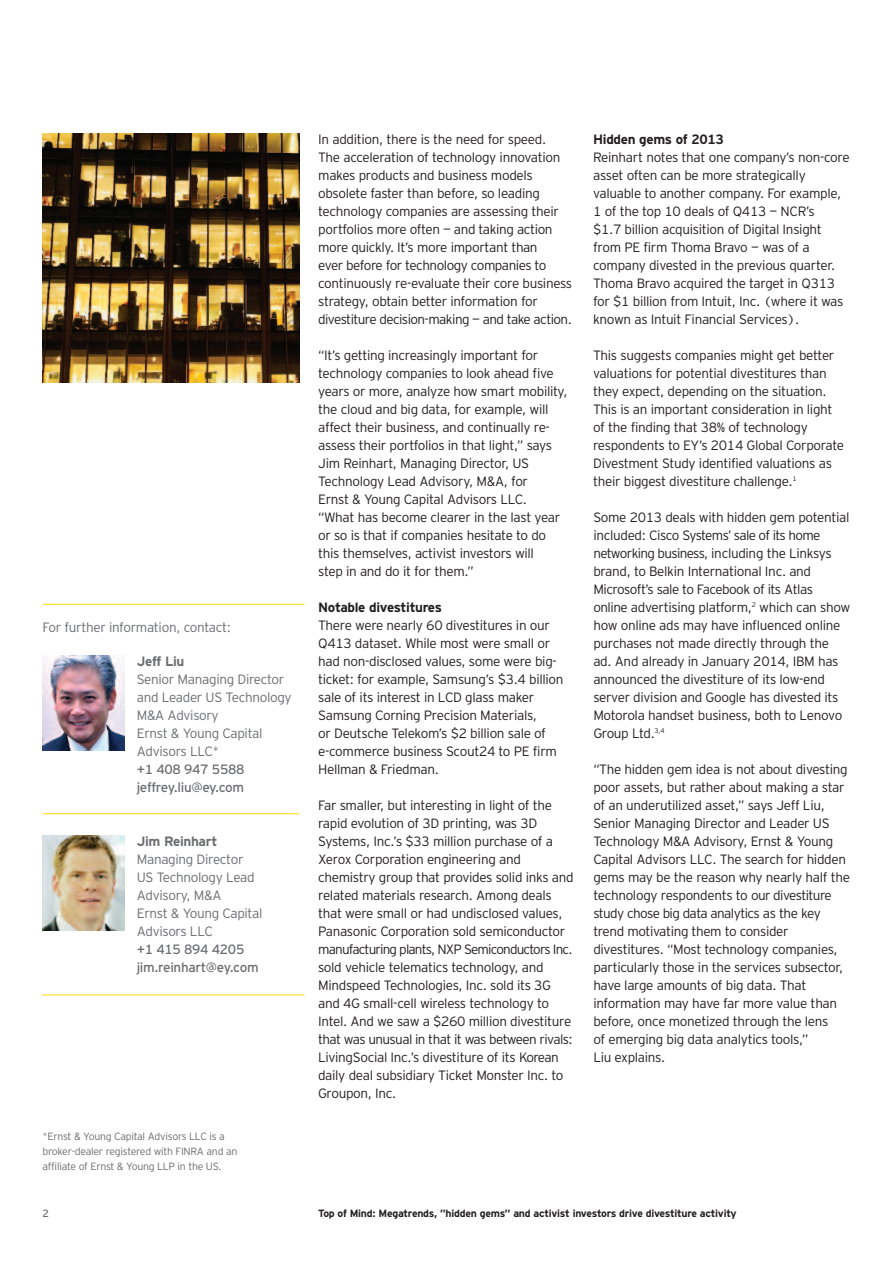
<style>
.page{position:relative;width:893px;height:1263px;background:#fff}
.page>*{position:absolute;margin:0;border:0;box-sizing:border-box;transform-origin:0 0}
.t1{font:300 13.5px/18px "EY Interstate";letter-spacing:-.025em;color:#231f20}
.t2{font:300 13.5px/18px "EY Interstate";letter-spacing:-.025em;color:#6c6d70}
.t3{font:13.5px/18px "EY Interstate";letter-spacing:-.025em;color:#6c6d70}
.t4{font:700 13.5px "EY Interstate";letter-spacing:-.025em;color:#231f20}
.t5{font:700 13.5px "EY Interstate";letter-spacing:-.025em;color:#6c6d70}
.t6{font:300 10.5px/15px "EY Interstate";letter-spacing:-.025em;color:#6c6d70}
.t7{font:700 10.5px "EY Interstate";letter-spacing:-.025em;color:#231f20}
.t8{font:10.5px "EY Interstate";color:#6c6d70}
</style>
<div class="page">
<hr style="left:43px;top:813px;width:256px;height:1px;background:#ffd801">
<img style="left:43px;top:655px;width:82px;height:95px">
<img style="left:43px;top:836px;width:82px;height:95px">
<hr style="left:43px;top:604px;width:261px;height:1px;background:#ffd801">
<hr style="left:43px;top:994px;width:261px;height:1px;background:#ffd801">
<img style="left:43px;top:133px;width:256px;height:250px">
<p class="t2" style="left:43px;top:620px;width:190px">For further information, contact:</p>
<p class="t5" style="left:137px;top:657px;width:49px">Jeff Liu</p>
<p class="t2" style="left:137px;top:672px;width:157px">Senior Managing Director and Leader US Technology<br>M&amp;A Advisory<br>Ernst &amp; Young Capital<br>Advisors LLC*</p>
<p class="t3" style="left:137px;top:762px;width:109px">+1 408 947 5588 jeffrey.liu@ey.com</p>
<p class="t5" style="left:137px;top:837px;width:82px">Jim Reinhart</p>
<p class="t2" style="left:137px;top:852px;width:127px">Managing Director<br>US Technology Lead<br>Advisory, M&amp;A<br>Ernst &amp; Young Capital<br>Advisors LLC</p>
<p class="t3" style="left:137px;top:942px;width:124px">+1 415 894 4205 jim.reinhart@ey.com</p>
<p class="t6" style="left:42px;top:1129px;width:196px">*Ernst &amp; Young Capital Advisors LLC is a broker-dealer registered with FINRA and an affiliate of Ernst &amp; Young LLP in the US.</p>
<p class="t1" style="left:318px;top:132px;width:256px">In addition, there is the need for speed.<br>The acceleration of technology innovation makes products and business models obsolete faster than before, so leading technology companies are assessing their portfolios more often — and taking action more quickly. It’s more important than<br>ever before for technology companies to continuously re-evaluate their core business strategy, obtain better information for divestiture decision-making — and take action.</p>
<p class="t1" style="left:318px;top:348px;width:251px">“It’s getting increasingly important for technology companies to look ahead five years or more, analyze how smart mobility, the cloud and big data, for example, will affect their business, and continually re&shy;assess their portfolios in that light,” says Jim Reinhart, Managing Director, US Technology Lead Advisory, M&amp;A, for<br>Ernst &amp; Young Capital Advisors LLC.<br>“What has become clearer in the last year or so is that if companies hesitate to do this themselves, activist investors will<br>step in and do it for them.”</p>
<p class="t4" style="left:318px;top:603px;width:125px">Notable divestitures</p>
<p class="t1" style="left:318px;top:618px;width:247px">There were nearly 60 divestitures in our Q413 dataset. While most were small or had non-disclosed values, some were big&shy;ticket: for example, Samsung’s $3.4 billion sale of its interest in LCD glass maker Samsung Corning Precision Materials,<br>or Deutsche Telekom’s $2 billion sale of e-commerce business Scout24 to PE firm Hellman &amp; Friedman.</p>
<p class="t1" style="left:318px;top:798px;width:257px">Far smaller, but interesting in light of the rapid evolution of 3D printing, was 3D Systems, Inc.’s $33 million purchase of a Xerox Corporation engineering and chemistry group that provides solid inks and related materials research. Among deals that were small or had undisclosed values, Panasonic Corporation sold semiconductor manufacturing plants, NXP Semiconductors Inc. sold vehicle telematics technology, and Mindspeed Technologies, Inc. sold its 3G and 4G small-cell wireless technology to Intel. And we saw a $260 million divestiture that was unusual in that it was between rivals:<br>LivingSocial Inc.’s divestiture of its Korean daily deal subsidiary Ticket Monster Inc. to Groupon, Inc.</p>
<p class="t4" style="left:593px;top:135px;width:132px">Hidden gems of 2013</p>
<p class="t1" style="left:593px;top:150px;width:258px">Reinhart notes that one company’s non-core asset often can be more strategically valuable to another company. For example, 1 of the top 10 deals of Q413 — NCR’s<br>$1.7 billion acquisition of Digital Insight from PE firm Thoma Bravo — was of a company divested in the previous quarter.<br>Thoma Bravo acquired the target in Q313 for $1 billion from Intuit, Inc. (where it was known as Intuit Financial Services).</p>
<p class="t1" style="left:593px;top:348px;width:253px">This suggests companies might get better valuations for potential divestitures than they expect, depending on the situation.<br>This is an important consideration in light of the finding that 38% of technology respondents to EY’s 2014 Global Corporate Divestment Study identified valuations as their biggest divestiture challenge.<sup>1</sup></p>
<p class="t1" style="left:593px;top:510px;width:258px">Some 2013 deals with hidden gem potential included: Cisco Systems’ sale of its home networking business, including the Linksys brand, to Belkin International Inc. and Microsoft’s sale to Facebook of its Atlas online advertising platform,<sup>2</sup> which can show how online ads may have influenced online purchases not made directly through the ad. And already in January 2014, IBM has announced the divestiture of its low-end server division and Google has divested its Motorola handset business, both to Lenovo Group Ltd.<sup>3,4</sup></p>
<p class="t1" style="left:593px;top:762px;width:258px">“The hidden gem idea is not about divesting poor assets, but rather about making a star of an underutilized asset,” says Jeff Liu, Senior Managing Director and Leader US Technology M&amp;A Advisory, Ernst &amp; Young Capital Advisors LLC. The search for hidden gems may be the reason why nearly half the technology respondents to our divestiture study chose big data analytics as the key trend motivating them to consider divestitures. “Most technology companies, particularly those in the services subsector, have large amounts of big data. That information may have far more value than before, once monetized through the lens<br>of emerging big data analytics tools,”<br>Liu explains.</p>
<p class="t8" style="left:43px;top:1210px;width:8px">2</p>
<p class="t7" style="left:318px;top:1210px;width:420px">Top of Mind: Megatrends, ”hidden gems” and activist investors drive divestiture activity</p>
</div>
